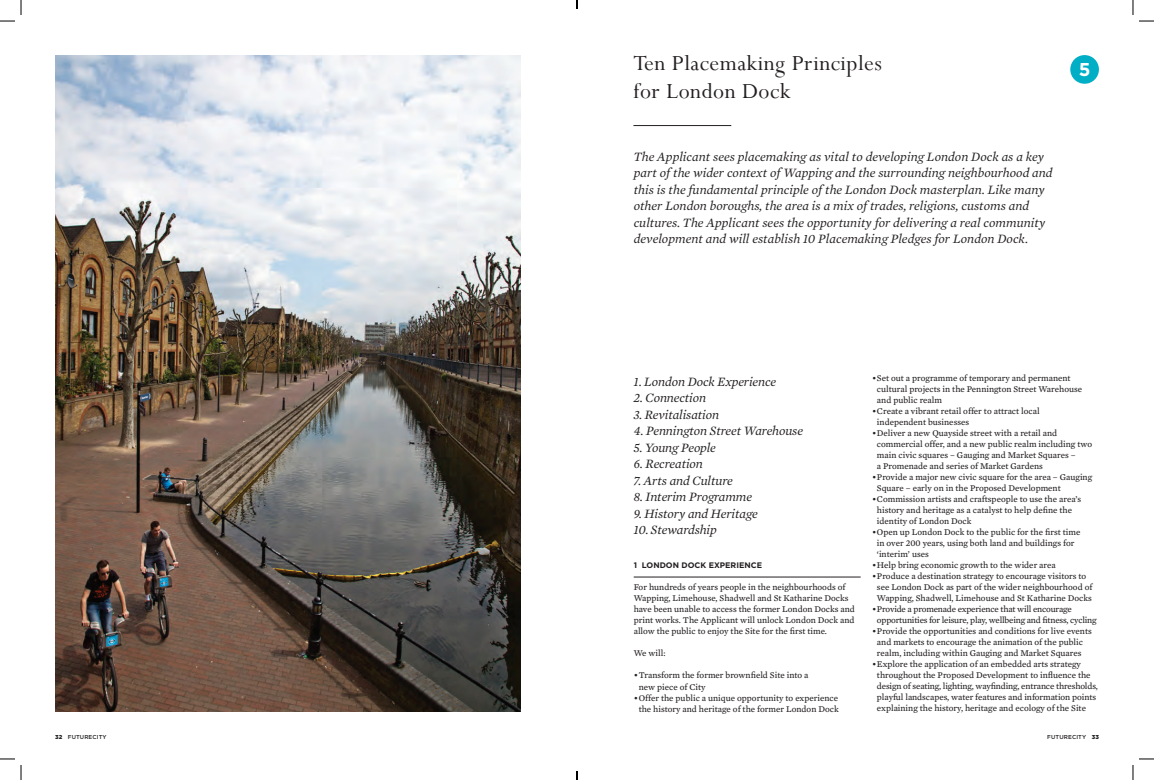
<style>
.page{position:relative;width:1154px;height:780px;background:#fff}
.page>*{position:absolute;margin:0;border:0;box-sizing:border-box;transform-origin:0 0}
.t1{font:24px/28px "Perpetua";letter-spacing:.02em;color:#231f20}
.t2{font:700 18.5px "Gotham";color:#fff}
.t3{font:italic 13px/16.5px "Mercury Text G1";color:#231f20}
.t4{font:9px/11px "Mercury Text G3 Roman";color:#231f20}
.t5{font:9px/11px "Mercury Text G3 Roman";letter-spacing:-.02em;color:#231f20}
.t6{font:700 8px "Gotham";color:#231f20}
.t7{font:500 5.7px "Gotham";letter-spacing:.02em;color:#231f20}
.s1{font-weight:900}
</style>
<div class="page">
<hr style="left:633px;top:576px;width:227px;height:1px;background:#231f20">
<div style="left:1070px;top:55px;width:28px;height:29px;background:#00aec5;border-radius:50%"></div>
<img style="left:55px;top:55px;width:465px;height:656px">
<hr style="left:633px;top:125px;width:98px;height:1px;background:#231f20">
<svg style="left:0;top:0;width:22px;height:22px"></svg>
<svg style="left:0;top:758px;width:22px;height:21px"></svg>
<svg style="left:1132px;top:0;width:21px;height:22px"></svg>
<svg style="left:1132px;top:758px;width:21px;height:21px"></svg>
<h1 class="t1" style="left:633px;top:48px;width:250px">Ten Placemaking Principles for London Dock</h1>
<p class="t3" style="left:633px;top:148px;width:420px">The Applicant sees placemaking as vital to developing London Dock as a key part of the wider context of Wapping and the surrounding neighbourhood and this is the fundamental principle of the London Dock masterplan. Like many other London boroughs, the area is a mix of trades, religions, customs and cultures. The Applicant sees the opportunity for delivering a real community development and will establish 10 Placemaking Pledges for London Dock.</p>
<h2 class="t2" style="left:1078px;top:58px;width:13px">5</h2>
<h3 class="t3" style="left:633px;top:373px;width:144px">1. London Dock Experience</h3>
<h3 class="t3" style="left:633px;top:389px;width:74px">2. Connection</h3>
<h3 class="t3" style="left:633px;top:406px;width:87px">3. Revitalisation</h3>
<h3 class="t3" style="left:633px;top:422px;width:171px">4. Pennington Street Warehouse</h3>
<h3 class="t3" style="left:633px;top:439px;width:84px">5. Young People</h3>
<h3 class="t3" style="left:633px;top:455px;width:71px">6. Recreation</h3>
<h3 class="t3" style="left:633px;top:472px;width:101px">7. Arts and Culture</h3>
<h3 class="t3" style="left:633px;top:488px;width:120px">8. Interim Programme</h3>
<h3 class="t3" style="left:633px;top:505px;width:126px">9. History and Heritage</h3>
<h3 class="t3" style="left:633px;top:521px;width:85px">10. Stewardship</h3>
<p class="t6" style="left:633px;top:560px;width:129px">1 LONDON DOCK EXPERIENCE</p>
<p class="t4" style="left:633px;top:581px;width:223px">For hundreds of years people in the neighbourhoods of Wapping, Limehouse, Shadwell and St Katharine Docks have been unable to access the former London Docks and print works. The Applicant will unlock London Dock and allow the public to enjoy the Site for the first time.</p>
<p class="t4" style="left:633px;top:647px;width:33px">We will:</p>
<p class="t4" style="left:638px;top:669px;width:171px;text-indent:-5px">•Transform the former brownfield Site into a new piece of City</p>
<p class="t4" style="left:633px;top:691px;width:206px;text-align:center">•Offer the public a unique opportunity to experience the history and heritage of the former London Dock</p>
<p class="t4" style="left:876px;top:372px;width:207px;text-indent:-5px">•Set out a programme of temporary and permanent cultural projects in the Pennington Street Warehouse and public realm</p>
<p class="t4" style="left:876px;top:405px;width:164px;text-indent:-5px">•Create a vibrant retail offer to attract local independent businesses</p>
<p class="t4" style="left:876px;top:427px;width:216px;text-indent:-5px">•Deliver a new Quayside street with a retail and commercial offer, and a new public realm including two main civic squares – Gauging and Market Squares –<br>a Promenade and series of Market Gardens</p>
<p class="t4" style="left:876px;top:471px;width:217px;text-indent:-5px">•Provide a major new civic square for the area – Gauging<br>Square – early on in the Proposed Development</p>
<p class="t4" style="left:876px;top:493px;width:205px;text-indent:-5px">•Commission artists and craftspeople to use the area’s history and heritage as a catalyst to help define the identity of London Dock</p>
<p class="t4" style="left:876px;top:526px;width:205px;text-indent:-5px">•Open up London Dock to the public for the first time in over 200 years, using both land and buildings for ‘interim’ uses</p>
<p class="t4" style="left:871px;top:559px;width:185px">•Help bring economic growth to the wider area</p>
<p class="t4" style="left:876px;top:570px;width:217px;text-indent:-5px">•Produce a destination strategy to encourage visitors to see London Dock as part of the wider neighbourhood of<br>Wapping, Shadwell, Limehouse and St Katharine Docks</p>
<p class="t5" style="left:876px;top:603px;width:221px;text-indent:-5px">•Provide a promenade experience that will encourage opportunities for leisure, play, wellbeing and fitness, cycling</p>
<p class="t4" style="left:871px;top:625px;width:221px;text-align:center">•Provide the opportunities and conditions for live events and markets to encourage the animation of the public realm, including within Gauging and Market Squares</p>
<p class="t4" style="left:876px;top:658px;width:222px;text-indent:-5px">•Explore the application of an embedded arts strategy throughout the Proposed Development to influence the design of seating, lighting, wayfinding, entrance thresholds, playful landscapes, water features and information points explaining the history, heritage and ecology of the Site</p>
<p class="t7" style="left:55px;top:733px;width:53px"><span class="s1">32</span> FUTURECITY</p>
<p class="t7" style="left:1047px;top:733px;width:53px">FUTURECITY <span class="s1">33</span></p>
</div>
